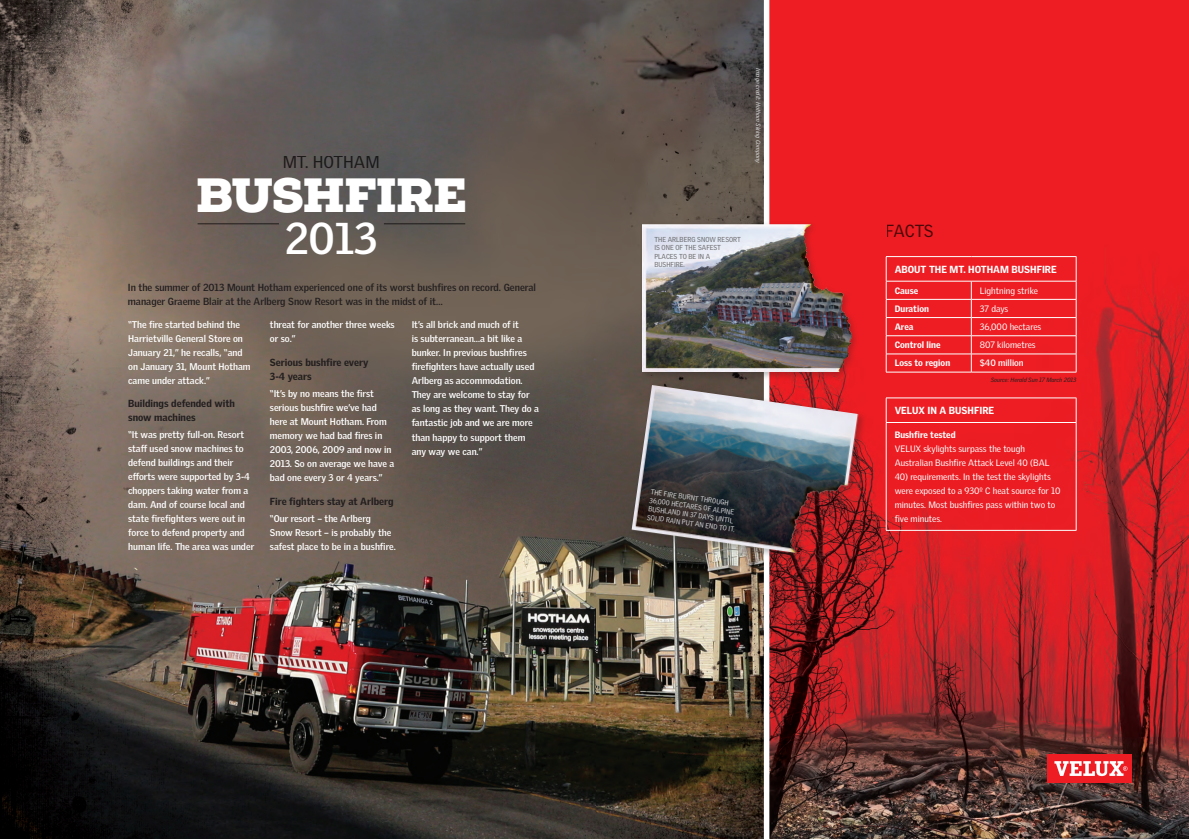
<style>
.page{position:relative;width:1189px;height:839px;background:#fff}
.page>*{position:absolute;margin:0;border:0;box-sizing:border-box;transform-origin:0 0}
.t1{font:900 48px "Nexa Slab";letter-spacing:-.025em;color:#fff}
.t2{font:700 43.3px "Velux Gothic";color:#fff}
.t3{font:17px "Velux Gothic";letter-spacing:-.005em;color:#231f20}
.t4{font:700 10px/14px "Velux Gothic";color:#231f20}
.t5{font:900 10px/14px "Velux Gothic";color:#231f20}
.t6{font:900 10px "Velux Gothic";color:#fff}
.t7{font:700 9.5px/14px "Velux Gothic";color:#fff}
.t8{font:9px/14px "Velux Gothic";color:#fff}
.t9{font:900 9px "Velux Gothic";color:#fff}
.t10{font:700 9px "Velux Gothic";color:#fff}
.t11{font:7px/8.5px "Velux Gothic";color:#d1d2d4;scale:.95 1}
.t12{font:7px/8.5px "Velux Gothic";color:#69696c;scale:.95 1}
.t13{font:italic 6px "Velux Gothic";color:#dcdddf}
.t14{font:italic 6px "Velux Gothic";color:#231f20}
</style>
<div class="page">
<img style="left:0;top:0;width:764px;height:839px">
<img style="left:769px;top:0;width:420px;height:839px">
<hr style="left:886px;top:398px;width:190px;height:1px;background:#fff">
<svg style="left:886px;top:398px;width:1px;height:24px"></svg>
<svg style="left:1076px;top:398px;width:1px;height:24px"></svg>
<hr style="left:886px;top:422px;width:190px;height:1px;background:#fff">
<hr style="left:886px;top:423px;width:1px;height:107px;background:#fff">
<hr style="left:1076px;top:423px;width:1px;height:107px;background:#fff">
<hr style="left:886px;top:530px;width:190px;height:1px;background:#fff">
<hr style="left:886px;top:256px;width:85px;height:1px;background:#fff">
<hr style="left:971px;top:256px;width:105px;height:1px;background:#fff">
<hr style="left:886px;top:281px;width:85px;height:1px;background:#fff">
<hr style="left:971px;top:281px;width:105px;height:1px;background:#fff">
<hr style="left:886px;top:299px;width:85px;height:1px;background:#fff">
<hr style="left:971px;top:299px;width:105px;height:1px;background:#fff">
<hr style="left:886px;top:317px;width:85px;height:1px;background:#fff">
<hr style="left:971px;top:317px;width:105px;height:1px;background:#fff">
<hr style="left:886px;top:335px;width:85px;height:1px;background:#fff">
<hr style="left:971px;top:335px;width:105px;height:1px;background:#fff">
<hr style="left:886px;top:354px;width:85px;height:1px;background:#fff">
<svg style="left:886px;top:257px;width:1px;height:115px"></svg>
<hr style="left:971px;top:354px;width:105px;height:1px;background:#fff">
<svg style="left:971px;top:281px;width:1px;height:91px"></svg>
<svg style="left:1076px;top:257px;width:1px;height:115px"></svg>
<hr style="left:886px;top:372px;width:85px;height:1px;background:#fff">
<hr style="left:971px;top:372px;width:105px;height:1px;background:#fff">
<div style="left:1047px;top:754px;width:84px;height:28px;background:#ee1d23"></div>
<svg style="left:1054px;top:761px;width:73px;height:15px"></svg>
<hr style="left:198px;top:223px;width:81px;height:1px;background:#231f20">
<hr style="left:384px;top:223px;width:81px;height:1px;background:#231f20">
<div style="left:639px;top:221px;width:221px;height:160px;background:#231f20;opacity:.3"></div>
<img style="left:642px;top:222px;width:211px;height:150px">
<div style="left:629px;top:382px;width:238px;height:180px;background:#231f20;opacity:.3"></div>
<img style="left:631px;top:385px;width:229px;height:175px">
<h3 class="t3" style="left:282px;top:152px;width:99px">MT. HOTHAM</h3>
<h1 class="t1" style="left:195px;top:165px;width:273px">BUSHFIRE</h1>
<h2 class="t2" style="left:285px;top:210px;width:94px">2013</h2>
<p class="t4" style="left:128px;top:280px;width:409px">In the summer of 2013 Mount Hotham experienced one of its worst bushfires on record. General manager Graeme Blair at the Arlberg Snow Resort was in the midst of it…</p>
<p class="t7" style="left:128px;top:318px;width:124px">“The fire started behind the<br>Harrietville General Store on<br>January 21,” he recalls, “and on January 31, Mount Hotham came under attack.”</p>
<p class="t5" style="left:128px;top:396px;width:108px">Buildings defended with snow machines</p>
<p class="t7" style="left:128px;top:427px;width:128px">“It was pretty full-on. Resort staff used snow machines to defend buildings and their efforts were supported by 3-4 choppers taking water from a dam. And of course local and state firefighters were out in force to defend property and human life. The area was under</p>
<p class="t7" style="left:270px;top:318px;width:126px">threat for another three weeks or so.”</p>
<p class="t5" style="left:270px;top:356px;width:100px">Serious bushfire every<br>3-4 years</p>
<p class="t7" style="left:270px;top:387px;width:126px">“It’s by no means the first serious bushfire we’ve had here at Mount Hotham. From memory we had bad fires in<br>2003, 2006, 2009 and now in<br>2013. So on average we have a bad one every 3 or 4 years.”</p>
<p class="t5" style="left:270px;top:494px;width:125px">Fire fighters stay at Arlberg</p>
<p class="t7" style="left:270px;top:511px;width:127px">“Our resort – the Arlberg<br>Snow Resort – is probably the safest place to be in a bushfire.</p>
<p class="t7" style="left:412px;top:318px;width:129px">It’s all brick and much of it<br>is subterranean…a bit like a bunker. In previous bushfires firefighters have actually used<br>Arlberg as accommodation.<br>They are welcome to stay for as long as they want. They do a fantastic job and we are more than happy to support them any way we can.”</p>
<p class="t13" style="left:762px;top:68px;width:96px;rotate:90deg">Image credit: Hotham Skiing Company</p>
<p class="t12" style="left:654px;top:235px;width:93px">THE ARLBERG SNOW RESORT<br>IS ONE OF THE SAFEST<br>PLACES TO BE IN A<br>BUSHFIRE.</p>
<p class="t11" style="left:651px;top:487px;width:95px;rotate:8deg">THE FIRE BURNT THROUGH<br>36,000 HECTARES OF ALPINE<br>BUSHLAND IN 37 DAYS UNTIL<br>SOLID RAIN PUT AN END TO IT.</p>
<h3 class="t3" style="left:886px;top:221px;width:49px">FACTS</h3>
<p class="t6" style="left:894px;top:263px;width:164px">ABOUT THE MT. HOTHAM BUSHFIRE</p>
<p class="t9" style="left:894px;top:285px;width:25px">Cause</p>
<p class="t8" style="left:980px;top:283px;width:60px">Lightning strike</p>
<p class="t9" style="left:894px;top:303px;width:36px">Duration</p>
<p class="t8" style="left:980px;top:301px;width:30px">37 days</p>
<p class="t9" style="left:894px;top:321px;width:20px">Area</p>
<p class="t8" style="left:980px;top:320px;width:63px">36,000 hectares</p>
<p class="t9" style="left:894px;top:339px;width:47px">Control line</p>
<p class="t8" style="left:980px;top:338px;width:57px">807 kilometres</p>
<p class="t9" style="left:894px;top:357px;width:57px">Loss to region</p>
<p class="t10" style="left:980px;top:357px;width:45px">$40 million</p>
<p class="t14" style="left:991px;top:376px;width:87px">Source: Herald Sun 17 March 2013</p>
<p class="t6" style="left:894px;top:404px;width:101px">VELUX IN A BUSHFIRE</p>
<p class="t9" style="left:894px;top:429px;width:63px">Bushfire tested</p>
<p class="t8" style="left:894px;top:441px;width:156px">VELUX skylights surpass the tough<br>Australian Bushfire Attack Level 40 (BAL</p>
<p class="t8" style="left:894px;top:469px;width:167px">40) requirements. In the test the skylights were exposed to a 930º C heat source for 10 minutes. Most bushfires pass within two to five minutes.</p>
</div>
